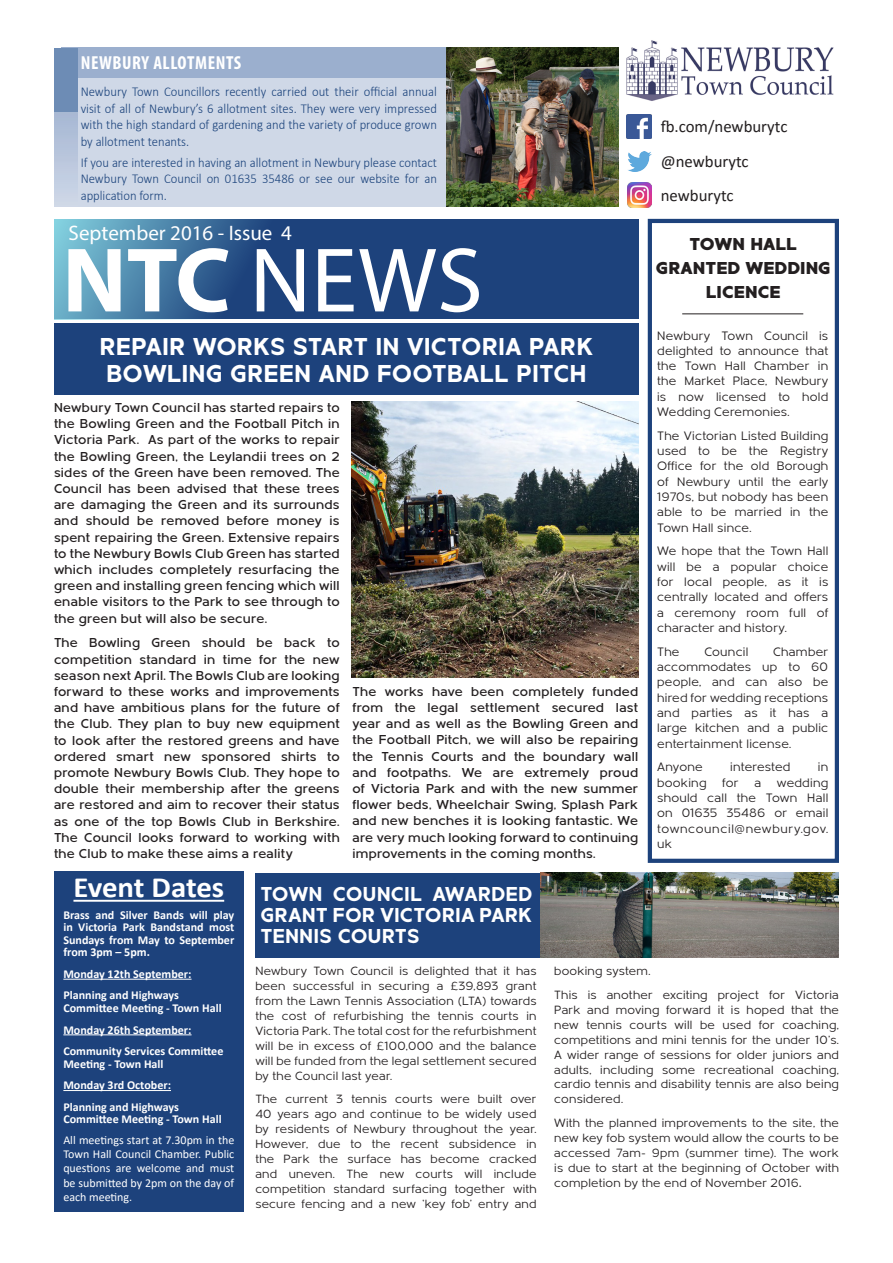
<style>
.page{position:relative;width:893px;height:1263px;background:#fff}
.page>*{position:absolute;margin:0;border:0;box-sizing:border-box;transform-origin:0 0}
.t1{font:92.4px "Myriad Pro";color:#fff}
.t2{font:700 29.4px "Calibri";letter-spacing:-.01em;color:#fff;scale:1.05 1}
.t3{font:700 25.5px/27px "Metrisch";color:#fff}
.t4{font:700 21px/21px "Metrisch";color:#fff}
.t5{font:21px "Myriad Pro";color:#fff}
.t6{font:700 condensed 18.9px "Myriad Pro";letter-spacing:.03em;color:#fff}
.t7{font:800 18px/24px "Metrisch";color:#231f20;text-align:center;scale:1.05 1}
.t8{font:16.8px "Calibri";color:#231f20}
.Paragraph_Style_1{font:500 13.5px/16.2px "Metrisch";letter-spacing:.015em;color:#231f20;text-align:justify}
.t9{font:300 13.5px/16.5px "Calibri";color:#1a427b;text-align:justify;scale:.94 1}
.Paragraph_Style_1-2{font:12.75px/15.3px "Metrisch";letter-spacing:.015em;color:#231f20;text-align:justify}
.Paragraph_Style_1-3{font:12.45px/15px "Metrisch";letter-spacing:.015em;color:#231f20;text-align:justify}
.Events{font:700 12.15px/12.6px "Calibri";color:#fff}
.t10{font:12px/14.4px "Calibri";color:#fff;text-align:justify}
.s1{font-weight:700}
.s2{font-weight:500;font-size:12.9px}
</style>
<div class="page">
<div style="left:255px;top:873px;width:286px;height:84px;background:#1d427c"></div>
<div style="left:54px;top:872px;width:190px;height:340px;background:#1d427c"></div>
<div style="left:54px;top:219px;width:584px;height:99px;background:#1d427c"></div>
<div style="left:61px;top:48px;width:445px;height:159px;background:#cfd8e7"></div>
<img style="left:54px;top:111px;width:23px;height:96px">
<svg style="left:54px;top:219px;width:378px;height:100px"></svg>
<div style="left:61px;top:48px;width:445px;height:30px;background:#9bafce"></div>
<div style="left:648px;top:219px;width:191px;height:644px;background:#fff;border:4px solid #1d427c"></div>
<hr style="left:73px;top:900px;width:151px;height:2px;background:#fff">
<hr style="left:63px;top:979px;width:129px;height:1px;background:#fff">
<hr style="left:63px;top:1034px;width:129px;height:1px;background:#fff">
<hr style="left:63px;top:1090px;width:108px;height:1px;background:#fff">
<hr style="left:682px;top:313px;width:121px;height:1px;background:#231f20">
<div style="left:54px;top:48px;width:23px;height:63px;background:#6d8cb5"></div>
<img style="left:626px;top:40px;width:208px;height:61px">
<img style="left:627px;top:114px;width:25px;height:25px">
<img style="left:627px;top:183px;width:25px;height:24px">
<img style="left:628px;top:151px;width:24px;height:20px">
<img style="left:446px;top:48px;width:173px;height:159px">
<img style="left:352px;top:402px;width:286px;height:275px">
<img style="left:541px;top:873px;width:298px;height:84px">
<div style="left:54px;top:323px;width:584px;height:72px;background:#1d427c"></div>
<p class="t6" style="left:81px;top:51px;width:162px">NEWBURY ALLOTMENTS</p>
<p class="t9" style="left:81px;top:84px;width:381px">Newbury Town Councillors recently carried out their official annual visit of all of Newbury’s 6 allotment sites. They were very impressed with the high standard of gardening and the variety of produce grown by allotment tenants.</p>
<p class="t9" style="left:81px;top:154px;width:381px">If you are interested in having an allotment in Newbury please contact Newbury Town Council on 01635 35486 or see our website for an application form.</p>
<p class="t5" style="left:69px;top:220px;width:225px">September 2016 - Issue 4</p>
<p class="t1" style="left:62px;top:223px;width:422px"><span class="s1">NTC</span> NEWS</p>
<p class="t3" style="left:100px;top:334px;width:495px">REPAIR WORKS START IN VICTORIA PARK<br>BOWLING GREEN AND FOOTBALL PITCH</p>
<p class="Paragraph_Style_1" style="left:54px;top:400px;width:287px">Newbury Town Council has started repairs to the Bowling Green and the Football Pitch in Victoria Park. As part of the works to repair the Bowling Green, the Leylandii trees on 2 sides of the Green have been removed. The Council has been advised that these trees are damaging the Green and its surrounds and should be removed before money is spent repairing the Green. Extensive repairs to the Newbury Bowls Club Green has started which includes completely resurfacing the green and installing green fencing which will enable visitors to the Park to see through to the green but will also be secure.</p>
<p class="Paragraph_Style_1" style="left:54px;top:635px;width:287px">The Bowling Green should be back to competition standard in time for the new season next April. The Bowls Club are looking forward to these works and improvements and have ambitious plans for the future of the Club. They plan to buy new equipment to look after the restored greens and have ordered smart new sponsored shirts to promote Newbury Bowls Club. They hope to double their membership after the greens are restored and aim to recover their status as one of the top Bowls Club in Berkshire.<br>The Council looks forward to working with the Club to make these aims a reality</p>
<p class="Paragraph_Style_1" style="left:352px;top:683px;width:287px">The works have been completely funded from the legal settlement secured last year and as well as the Bowling Green and the Football Pitch, we will also be repairing the Tennis Courts and the boundary wall and footpaths. We are extremely proud of Victoria Park and with the new summer flower beds, Wheelchair Swing, Splash Park and new benches it is looking fantastic. We are very much looking forward to continuing improvements in the coming months.</p>
<p class="t8" style="left:661px;top:115px;width:128px">fb.com/newburytc</p>
<p class="t8" style="left:661px;top:150px;width:89px">@newburytc</p>
<p class="t8" style="left:661px;top:183px;width:74px">newburytc</p>
<p class="t7" style="left:689px;top:233px;width:104px">TOWN HALL</p>
<p class="t7" style="left:656px;top:257px;width:168px">GRANTED WEDDING<br>LICENCE</p>
<p class="Paragraph_Style_1-2" style="left:657px;top:328px;width:173px">Newbury Town Council is delighted to announce that the Town Hall Chamber in the Market Place, Newbury is now licensed to hold Wedding Ceremonies.</p>
<p class="Paragraph_Style_1-2" style="left:657px;top:428px;width:173px">The Victorian Listed Building used to be the Registry Office for the old Borough of Newbury until the early 1970s, but nobody has been able to be married in the Town Hall since.</p>
<p class="Paragraph_Style_1-2" style="left:657px;top:544px;width:173px">We hope that the Town Hall will be a popular choice for local people, as it is centrally located and offers a ceremony room full of character and history.</p>
<p class="Paragraph_Style_1-2" style="left:657px;top:644px;width:24px">The</p>
<p class="Paragraph_Style_1-2" style="left:704px;top:644px;width:46px">Council</p>
<p class="Paragraph_Style_1-2" style="left:657px;top:644px;width:173px;text-indent:116px">Chamber accommodates up to 60 people, and can also be hired for wedding receptions and parties as it has a large kitchen and a public entertainment license.</p>
<p class="Paragraph_Style_1-2" style="left:657px;top:760px;width:47px">Anyone</p>
<p class="Paragraph_Style_1-2" style="left:730px;top:760px;width:62px">interested</p>
<p class="Paragraph_Style_1-2" style="left:657px;top:760px;width:173px;text-indent:161px">in booking for a wedding should call the Town Hall on 01635 35486 or email towncouncil@newbury.gov. uk</p>
<p class="t2" style="left:73px;top:867px;width:145px">Event Dates</p>
<p class="Events" style="left:63px;top:908px;width:172px;text-align:justify">Brass and Silver Bands will play in Victoria Park Bandstand most Sundays from May to September from 3pm – 5pm.</p>
<p class="Events" style="left:63px;top:967px;width:130px">Monday 12th September:</p>
<p class="Events" style="left:63px;top:988px;width:160px">Planning and Highways<br>Committee Meeting - Town Hall</p>
<p class="Events" style="left:63px;top:1023px;width:130px">Monday 26th September:</p>
<p class="Events" style="left:63px;top:1044px;width:162px">Community Services Committee<br>Meeting - Town Hall</p>
<p class="Events" style="left:63px;top:1078px;width:109px">Monday 3rd October:</p>
<p class="Events" style="left:63px;top:1100px;width:160px">Planning and Highways<br>Committee Meeting - Town Hall</p>
<p class="t10" style="left:63px;top:1132px;width:172px">All meetings start at 7.30pm in the Town Hall Council Chamber. Public questions are welcome and must be submitted by 2pm on the day of each meeting.</p>
<p class="t4" style="left:260px;top:884px;width:273px">TOWN COUNCIL AWARDED<br>GRANT FOR VICTORIA PARK</p>
<p class="t4" style="left:260px;top:926px;width:161px">TENNIS COURTS</p>
<p class="Paragraph_Style_1-3" style="left:255px;top:964px;width:283px">Newbury Town Council is delighted that it has been successful in securing a £39,893 grant from the Lawn Tennis Association (LTA) towards the cost of refurbishing the tennis courts in Victoria Park. The total cost for the refurbishment will be in excess of £100,000 and the balance will be funded from the legal settlement secured by the Council last year.</p>
<p class="Paragraph_Style_1-3" style="left:255px;top:1092px;width:283px">The current 3 tennis courts were built over 40 years ago and continue to be widely used by residents of Newbury throughout the year.<br>However, due to the recent subsidence in the Park the surface has become cracked and uneven. The new courts will include competition standard surfacing together with secure fencing and a new ‘key fob’ entry and</p>
<p class="Paragraph_Style_1-3" style="left:554px;top:964px;width:98px">booking system.</p>
<p class="Paragraph_Style_1-3" style="left:554px;top:987px;width:286px">This is another exciting project for Victoria Park and moving forward it is hoped that the new tennis courts will be used for coaching, competitions and mini tennis for the under 10’s.<br>A wider range of sessions for older juniors and adults, including some recreational coaching, cardio tennis and disability tennis are also being considered.</p>
<p class="Paragraph_Style_1-3" style="left:554px;top:1115px;width:286px">With the planned improvements to the site, the new key fob system would allow the courts to be accessed 7am- 9pm (summer time). The work is due to start at the beginning of October with completion by the end of November 2016<span class="s2">.</span></p>
</div>
